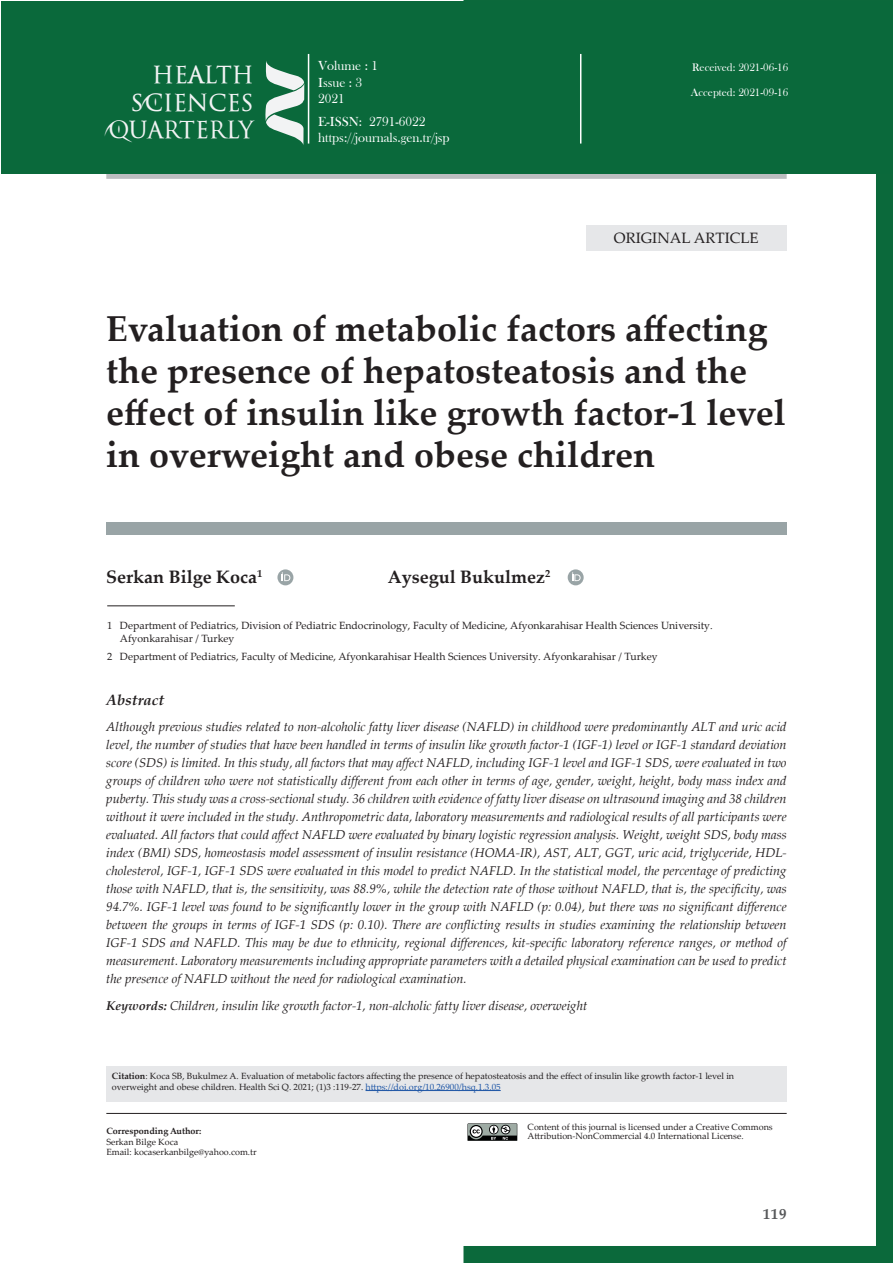
<style>
.page{position:relative;width:893px;height:1263px;background:#fff}
.page>*{position:absolute;margin:0;border:0;box-sizing:border-box;transform-origin:0 0}
.t1{font:700 36px/42px "Palatino Linotype";color:#231f20}
.t2{font:22.8px/27.3px "Catwoman";color:#f2f3f4;text-align:right}
.t3{font:700 18px "Palatino Linotype";color:#231f20}
.t4{font:15px "Palatino Linotype";color:#231f20}
.t5{font:italic 700 15px "Palatino";color:#231f20}
.t6{font:700 15px "Palatino Linotype";color:#57585a}
.t7{font:13.5px/16.5px "Bask Old Face";color:#fff}
.t8{font:italic 12.75px/18px "Palatino";color:#231f20;text-align:justify}
.t9{font:11.25px "Bask Old Face";color:#fff}
.t10{font:10.5px/13.5px "Palatino Linotype";color:#231f20}
.t11{font:9px/10.5px "Palatino Linotype";color:#231f20}
.t12{font:700 9px "Palatino Linotype";color:#231f20}
.s1{font-weight:700}
.s2{color:#1e56a6}
</style>
<div class="page">
<svg style="left:463px;top:0;width:430px;height:1263px"></svg>
<div style="left:106px;top:168px;width:681px;height:11px;background:#bcbdc0"></div>
<hr style="left:106px;top:1113px;width:681px;height:1px;background:#231f20">
<svg style="left:467px;top:1123px;width:50px;height:18px"></svg>
<div style="left:106px;top:1066px;width:681px;height:35px;background:#e6e7e9"></div>
<hr style="left:365px;top:1090px;width:136px;height:1px;background:#1e56a6">
<div style="left:106px;top:522px;width:681px;height:13px;background:#99a4a6"></div>
<hr style="left:107px;top:605px;width:128px;height:1px;background:#231f20">
<svg style="left:568px;top:569px;width:16px;height:16px"></svg>
<svg style="left:572px;top:572px;width:9px;height:9px"></svg>
<svg style="left:277px;top:569px;width:16px;height:16px"></svg>
<svg style="left:282px;top:572px;width:8px;height:9px"></svg>
<div style="left:2px;top:1px;width:891px;height:173px;background:#0a693b"></div>
<hr style="left:308px;top:54px;width:1px;height:90px;background:#fff">
<hr style="left:580px;top:54px;width:1px;height:90px;background:#fff">
<svg style="left:265px;top:61px;width:40px;height:84px"></svg>
<div style="left:586px;top:225px;width:201px;height:25px;background:#e6e7e9"></div>
<h2 class="t2" style="left:107px;top:62px;width:148px">HEALTH<br>SCIENCES<br>QUARTERLY</h2>
<p class="t7" style="left:318px;top:58px;width:61px">Volume : 1<br>Issue : 3<br>2021</p>
<p class="t7" style="left:318px;top:113px;width:133px">E-ISSN: 2791-6022 https://journals.gen.tr/jsp</p>
<p class="t9" style="left:692px;top:61px;width:97px">Received: 2021-06-16</p>
<p class="t9" style="left:691px;top:86px;width:99px">Accepted: 2021-09-16</p>
<p class="t4" style="left:614px;top:227px;width:146px">ORIGINAL ARTICLE</p>
<h1 class="t1" style="left:106px;top:306px;width:681px">Evaluation of metabolic factors affecting the presence of hepatosteatosis and the effect of insulin like growth factor-1 level in overweight and obese children</h1>
<h3 class="t3" style="left:106px;top:564px;width:157px">Serkan Bilge Koca<sup>1</sup></h3>
<p class="t10" style="left:120px;top:618px;width:594px;text-indent:-13px">1 Department of Pediatrics, Division of Pediatric Endocrinology, Faculty of Medicine, Afyonkarahisar Health Sciences University.<br>Afyonkarahisar / Turkey</p>
<p class="t10" style="left:107px;top:649px;width:552px">2 Department of Pediatrics, Faculty of Medicine, Afyonkarahisar Health Sciences University. Afyonkarahisar / Turkey</p>
<p class="t5" style="left:106px;top:687px;width:60px">Abstract</p>
<p class="t8" style="left:106px;top:718px;width:682px">Although previous studies related to non-alcoholic fatty liver disease (NAFLD) in childhood were predominantly ALT and uric acid level, the number of studies that have been handled in terms of insulin like growth factor-1 (IGF-1) level or IGF-1 standard deviation score (SDS) is limited. In this study, all factors that may affect NAFLD, including IGF-1 level and IGF-1 SDS, were evaluated in two groups of children who were not statistically different from each other in terms of age, gender, weight, height, body mass index and puberty. This study was a cross-sectional study. 36 children with evidence of fatty liver disease on ultrasound imaging and 38 children without it were included in the study. Anthropometric data, laboratory measurements and radiological results of all participants were evaluated. All factors that could affect NAFLD were evaluated by binary logistic regression analysis. Weight, weight SDS, body mass index (BMI) SDS, homeostasis model assessment of insulin resistance (HOMA-IR), AST, ALT, GGT, uric acid, triglyceride, HDL&shy;cholesterol, IGF-1, IGF-1 SDS were evaluated in this model to predict NAFLD. In the statistical model, the percentage of predicting those with NAFLD, that is, the sensitivity, was 88.9%, while the detection rate of those without NAFLD, that is, the specificity, was 94.7%. IGF-1 level was found to be significantly lower in the group with NAFLD (p: 0.04), but there was no significant difference between the groups in terms of IGF-1 SDS (p: 0.10). There are conflicting results in studies examining the relationship between IGF-1 SDS and NAFLD. This may be due to ethnicity, regional differences, kit-specific laboratory reference ranges, or method of measurement. Laboratory measurements including appropriate parameters with a detailed physical examination can be used to predict the presence of NAFLD without the need for radiological examination.</p>
<p class="t8" style="left:106px;top:997px;width:482px"><span class="s1">Keywords:</span> Children, insulin like growth factor-1, non-alcholic fatty liver disease, overweight</p>
<h3 class="t3" style="left:388px;top:564px;width:164px">Aysegul Bukulmez<sup>2</sup></h3>
<p class="t11" style="left:112px;top:1070px;width:624px"><span class="s1">Citation</span>: Koca SB, Bukulmez A. Evaluation of metabolic factors affecting the presence of hepatosteatosis and the effect of insulin like growth factor-1 level in overweight and obese children. Health Sci Q. 2021; (1)3 :119-27. <span class="s2">https://doi.org/10.26900/hsq.1.3.05</span></p>
<p class="t12" style="left:106px;top:1125px;width:97px">Corresponding Author:</p>
<p class="t11" style="left:106px;top:1136px;width:152px">Serkan Bilge Koca<br>Email: kocaserkanbilge@yahoo.com.tr</p>
<p class="t11" style="left:528px;top:1122px;width:247px;line-height:9px">Content of this journal is licensed under a Creative Commons<br>Attribution-NonCommercial 4.0 International License.</p>
<p class="t6" style="left:763px;top:1203px;width:25px">119</p>
</div>
